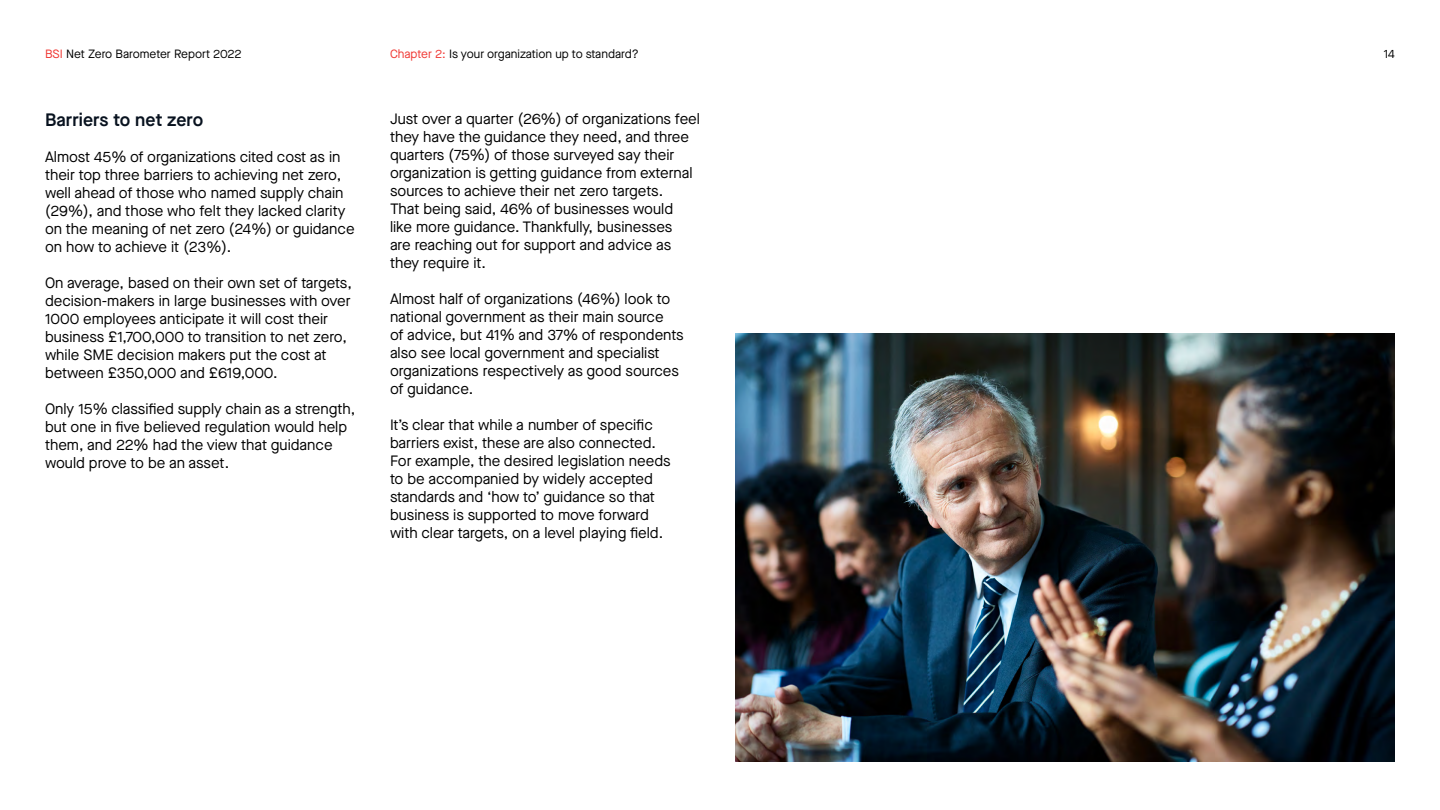
<style>
.page{position:relative;width:1440px;height:810px;background:#fff}
.page>*{position:absolute;margin:0;border:0;box-sizing:border-box;transform-origin:0 0}
.t1{font:600 18px "Maison Neue";color:#08121f}
.t2{font:15px/18px "Maison Neue";color:#000}
.t3{font:12px "Maison Neue";color:#000}
.s1{color:#f03732}
</style>
<div class="page">
<img style="left:735px;top:334px;width:660px;height:427px">
<p class="t3" style="left:45px;top:46px;width:198px"><span class="s1">BSI</span> Net Zero Barometer Report 2022</p>
<p class="t3" style="left:390px;top:46px;width:250px"><span class="s1">Chapter 2:</span> Is your organization up to standard?</p>
<p class="t3" style="left:1384px;top:46px;width:13px">14</p>
<p class="t1" style="left:45px;top:107px;width:160px">Barriers to net zero</p>
<p class="t2" style="left:45px;top:148px;width:311px">Almost 45% of organizations cited cost as in their top three barriers to achieving net zero, well ahead of those who named supply chain (29%), and those who felt they lacked clarity on the meaning of net zero (24%) or guidance on how to achieve it (23%).</p>
<p class="t2" style="left:45px;top:274px;width:309px">On average, based on their own set of targets, decision-makers in large businesses with over 1000 employees anticipate it will cost their business £1,700,000 to transition to net zero, while SME decision makers put the cost at between £350,000 and £619,000.</p>
<p class="t2" style="left:45px;top:400px;width:312px">Only 15% classified supply chain as a strength, but one in five believed regulation would help them, and 22% had the view that guidance would prove to be an asset.</p>
<p class="t2" style="left:390px;top:109px;width:312px">Just over a quarter (26%) of organizations feel they have the guidance they need, and three quarters (75%) of those surveyed say their organization is getting guidance from external sources to achieve their net zero targets.<br>That being said, 46% of businesses would<br>like more guidance. Thankfully, businesses<br>are reaching out for support and advice as they require it.</p>
<p class="t2" style="left:390px;top:289px;width:295px">Almost half of organizations (46%) look to national government as their main source<br>of advice, but 41% and 37% of respondents also see local government and specialist organizations respectively as good sources of guidance.</p>
<p class="t2" style="left:390px;top:415px;width:282px">It’s clear that while a number of specific barriers exist, these are also connected.<br>For example, the desired legislation needs to be accompanied by widely accepted standards and ‘how to’ guidance so that business is supported to move forward with clear targets, on a level playing field.</p>
</div>
